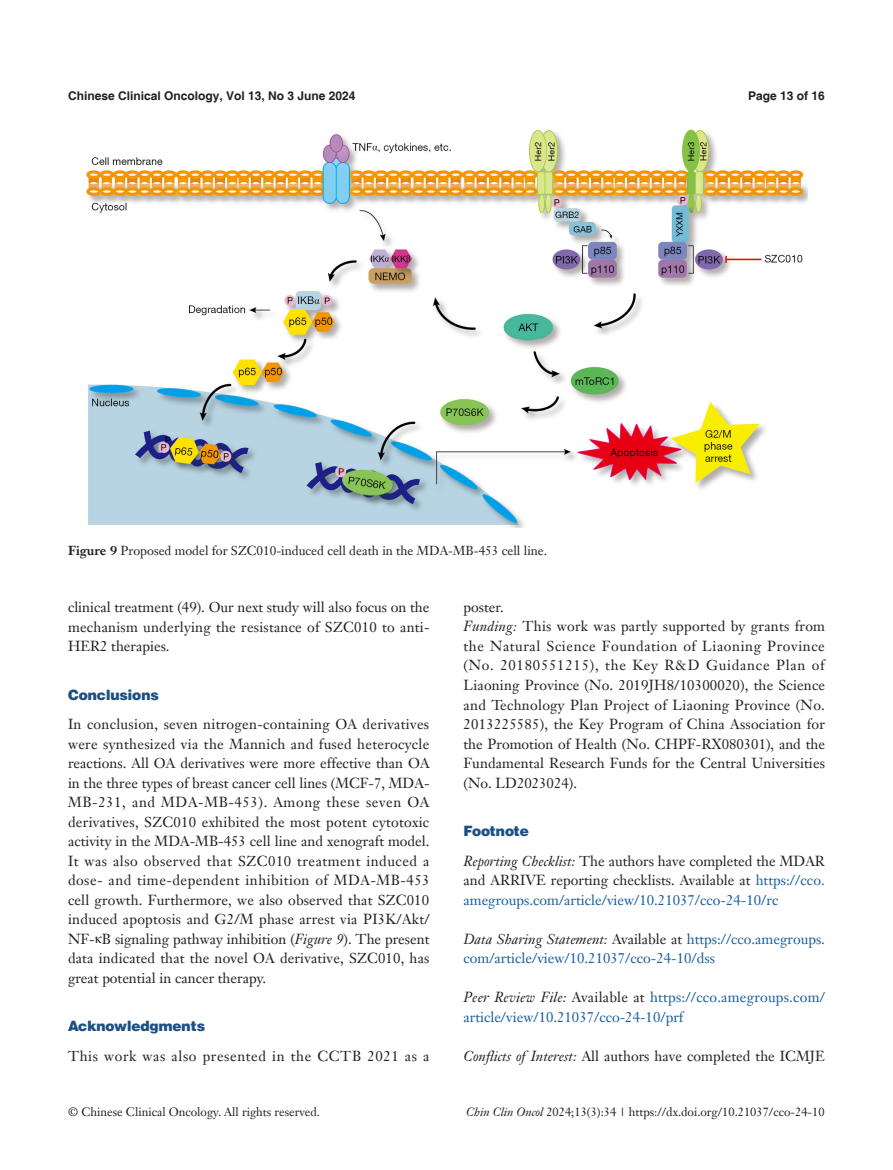
<style>
.page{position:relative;width:893px;height:1170px;background:#fff}
.page>*{position:absolute;margin:0;border:0;box-sizing:border-box;transform-origin:0 0}
.t1{font:14.25px/19.5px "Janson Text LT";letter-spacing:.01em;color:#231f20;text-align:justify}
.t2{font:14.25px/19.5px "Janson Text LT";color:#175d9e}
.t3{font:14.25px "Janson Text LT";letter-spacing:.045em;color:#231f20}
.t4{font:900 14.25px "Helvetica";color:#1c5085}
.t5{font:12.75px "Janson Text LT";color:#231f20}
.t6{font:12px "Janson Text LT";color:#231f20}
.t7{font:700 12px "Helvetica";color:#231f20}
.s1{font-weight:700}
.s2{font-family:"Times New Roman"}
.s3{font-style:italic}
.s4{color:#175d9e}
.s5{font-style:italic;color:#231f20}
.s6{color:#231f20}
</style>
<div class="page">
<img style="left:86px;top:129px;width:722px;height:398px">
<p class="t7" style="left:68px;top:88px;width:289px">Chinese Clinical Oncology, Vol 13, No 3 June 2024</p>
<p class="t7" style="left:748px;top:88px;width:78px">Page 13 of 16</p>
<p class="t5" style="left:68px;top:543px;width:481px"><span class="s1">Figure 9</span> Proposed model for SZC010-induced cell death in the MDA-MB-453 cell line.</p>
<p class="t1" style="left:68px;top:597px;width:363px">clinical treatment (49). Our next study will also focus on the mechanism underlying the resistance of SZC010 to anti-HER2 therapies.</p>
<p class="t4" style="left:68px;top:685px;width:92px">Conclusions</p>
<p class="t1" style="left:68px;top:714px;width:363px">In conclusion, seven nitrogen-containing OA derivatives were synthesized via the Mannich and fused heterocycle reactions. All OA derivatives were more effective than OA in the three types of breast cancer cell lines (MCF-7, MDA-MB-231, and MDA-MB-453). Among these seven OA derivatives, SZC010 exhibited the most potent cytotoxic activity in the MDA-MB-453 cell line and xenograft model.<br>It was also observed that SZC010 treatment induced a dose- and time-dependent inhibition of MDA-MB-453 cell growth. Furthermore, we also observed that SZC010 induced apoptosis and G2/M phase arrest via PI3K/Akt/ NF-<span class="s2">κ</span>B signaling pathway inhibition (<span class="s3">Figure 9</span>). The present data indicated that the novel OA derivative, SZC010, has great potential in cancer therapy.</p>
<p class="t4" style="left:68px;top:1017px;width:139px">Acknowledgments</p>
<p class="t3" style="left:68px;top:1046px;width:363px">This work was also presented in the CCTB 2021 as a</p>
<p class="t1" style="left:463px;top:597px;width:363px;text-align:left">poster.<br><span class="s3">Funding:</span> This work was partly supported by grants from the Natural Science Foundation of Liaoning Province (No. 20180551215), the Key R&amp;D Guidance Plan of Liaoning Province (No. 2019JH8/10300020), the Science and Technology Plan Project of Liaoning Province (No.<br>2013225585), the Key Program of China Association for the Promotion of Health (No. CHPF-RX080301), and the Fundamental Research Funds for the Central Universities (No. LD2023024).</p>
<p class="t4" style="left:463px;top:822px;width:67px">Footnote</p>
<p class="t1" style="left:463px;top:850px;width:363px"><span class="s3">Reporting Checklist:</span> The authors have completed the MDAR and ARRIVE reporting checklists. Available at <span class="s4">https://cco. amegroups.com/article/view/10.21037/cco-24-10/rc</span></p>
<p class="t2" style="left:463px;top:928px;width:363px"><span class="s5">Data Sharing Statement:</span> <span class="s6">Available at</span> https://cco.amegroups. com/article/view/10.21037/cco-24-10/dss</p>
<p class="t2" style="left:463px;top:987px;width:363px"><span class="s5">Peer Review File:</span> <span class="s6">Available at</span> https://cco.amegroups.com/ article/view/10.21037/cco-24-10/prf</p>
<p class="t1" style="left:463px;top:1045px;width:363px"><span class="s3">Conflicts of Interest:</span> All authors have completed the ICMJE</p>
<p class="t6" style="left:68px;top:1104px;width:253px">© Chinese Clinical Oncology. All rights reserved.</p>
<p class="t6" style="left:466px;top:1104px;width:360px"><span class="s3">Chin Clin Oncol</span> 2024;13(3):34 | https://dx.doi.org/10.21037/cco-24-10</p>
</div>
